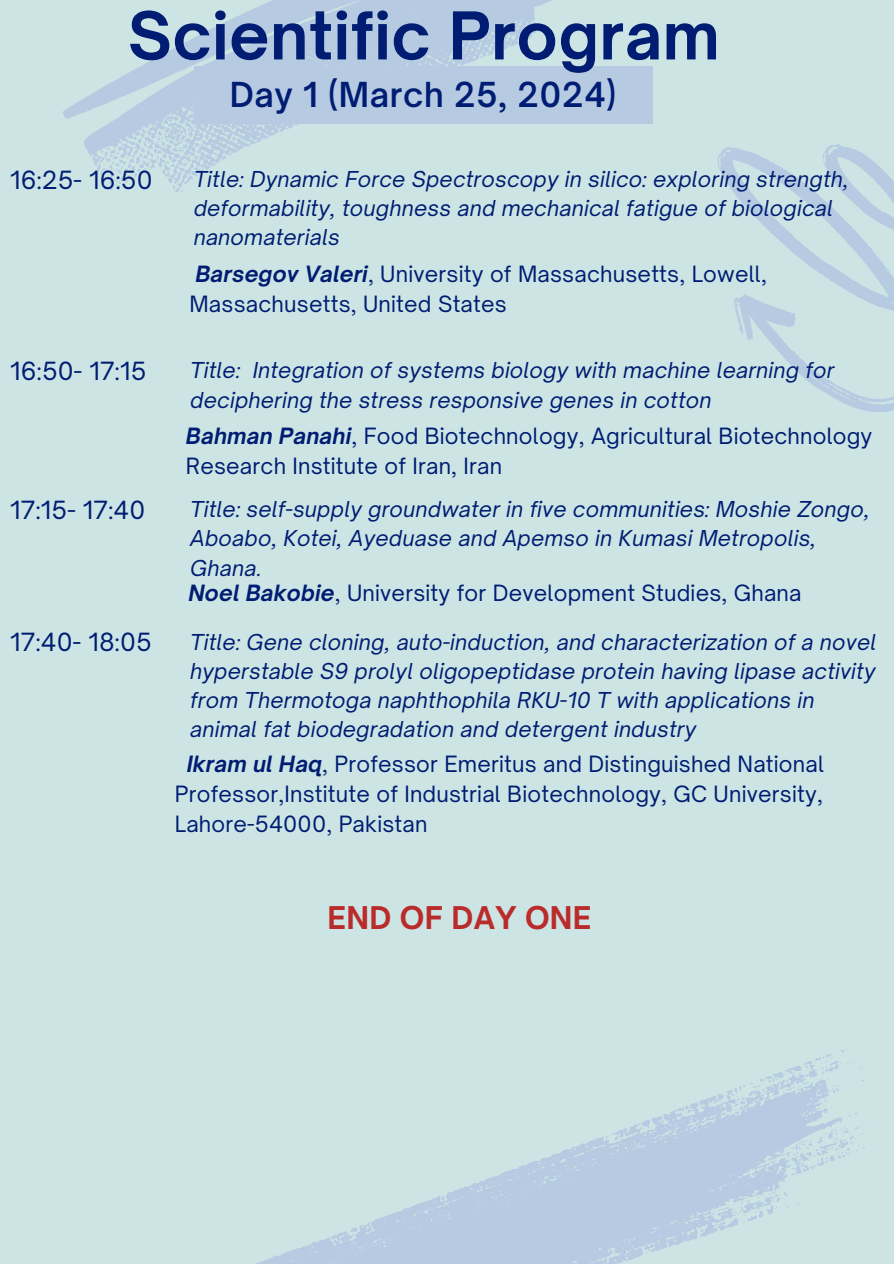
<style>
.page{position:relative;width:894px;height:1264px;background:#fff}
.page>*{position:absolute;margin:0;border:0;box-sizing:border-box;transform-origin:0 0}
.t1{font:700 63px "Open Sauce One";letter-spacing:.01em;color:#001d73}
.t2{font:600 33px "Open Sauce One";letter-spacing:.02em;color:#001d73}
.t3{font:700 30px "Open Sauce One";letter-spacing:.01em;color:#b92c2b}
.t4{font:24px "Open Sauce One";letter-spacing:.01em;color:#001d73}
.t5{font:21.45px/29.8px "Open Sauce One";letter-spacing:.01em;color:#001d73}
.t6{font:italic 21px/29.2px "Open Sauce One";letter-spacing:.01em;color:#001d73}
.s1{font-weight:700;font-style:italic}
</style>
<div class="page">
<div style="left:0;top:0;width:893px;height:1263px;background:#cce5e4"></div>
<svg style="left:717px;top:144px;width:176px;height:268px"></svg>
<svg style="left:63px;top:0;width:590px;height:192px"></svg>
<svg style="left:259px;top:1049px;width:612px;height:214px"></svg>
<div style="left:193px;top:66px;width:459px;height:58px;background:#b6cbe2"></div>
<h3 class="t1" style="left:128px;top:-4px;width:593px">Scientific Program</h3>
<p class="t2" style="left:230px;top:74px;width:388px">Day 1 (March 25, 2024)</p>
<h1 class="t4" style="left:10px;top:165px;width:144px">16:25- 16:50</h1>
<p class="t6" style="left:194px;top:164px;width:656px">Title: Dynamic Force Spectroscopy in silico: exploring strength, deformability, toughness and mechanical fatigue of biological nanomaterials</p>
<h4 class="t5" style="left:195px;top:259px;width:573px"><span class="s1">Barsegov Valeri</span>, University of Massachusetts, Lowell,</h4>
<p class="t5" style="left:189px;top:289px;width:319px">Massachusetts, United States</p>
<p class="t4" style="left:10px;top:356px;width:137px">16:50- 17:15</p>
<p class="t6" style="left:190px;top:355px;width:645px">Title: Integration of systems biology with machine learning for deciphering the stress responsive genes in cotton</p>
<h4 class="t5" style="left:186px;top:421px;width:687px"><span class="s1">Bahman Panahi</span>, Food Biotechnology, Agricultural Biotechnology<br>Research Institute of Iran, Iran</h4>
<p class="t4" style="left:10px;top:495px;width:136px">17:15- 17:40</p>
<p class="t6" style="left:190px;top:494px;width:680px">Title: self-supply groundwater in five communities: Moshie Zongo,<br>Aboabo, Kotei, Ayeduase and Apemso in Kumasi Metropolis,<br>Ghana.</p>
<h4 class="t5" style="left:188px;top:578px;width:614px"><span class="s1">Noel Bakobie</span>, University for Development Studies, Ghana</h4>
<p class="t4" style="left:10px;top:627px;width:143px">17:40- 18:05</p>
<p class="t6" style="left:190px;top:627px;width:687px">Title: Gene cloning, auto-induction, and characterization of a novel hyperstable S9 prolyl oligopeptidase protein having lipase activity from Thermotoga naphthophila RKU-10 T with applications in animal fat biodegradation and detergent industry</p>
<h4 class="t5" style="left:175px;top:748px;width:650px;text-align:justify;text-indent:12px"><span class="s1">Ikram ul Haq</span>, Professor Emeritus and Distinguished National Professor,Institute of Industrial Biotechnology, GC University, Lahore-54000, Pakistan</h4>
<p class="t3" style="left:327px;top:899px;width:265px">END OF DAY ONE</p>
</div>
